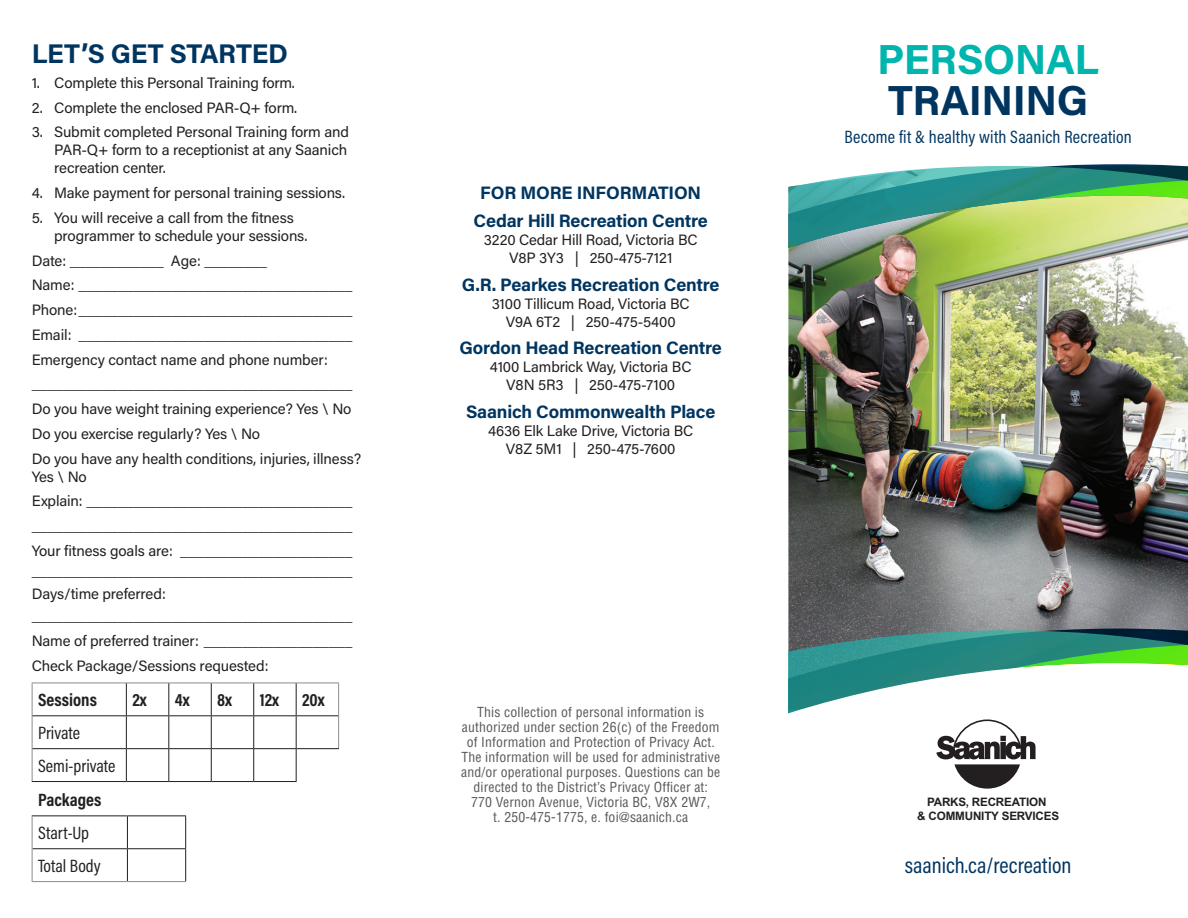
<style>
.page{position:relative;width:1188px;height:918px;background:#fff}
.page>*{position:absolute;margin:0;border:0;box-sizing:border-box;transform-origin:0 0}
.t1{font:700 42px/40.5px "Acumin Pro";letter-spacing:-.01em;color:#00b5ae}
.t2{font:700 27px "Acumin Pro";letter-spacing:-.01em;color:#003560}
.t3{font:22.5px "Acumin Pro Cond";color:#003560}
.t4{font:700 18px "Acumin Pro";letter-spacing:-.01em;color:#003560}
.t5{font:18px "Acumin Pro Cond";letter-spacing:.01em;color:#003560}
.t6{font:18px "Acumin Pro Cond";color:#231f20}
.t7{font:700 18px "Acumin Pro Cond";color:#231f20}
.t8{font:15px/18px "Acumin Pro";letter-spacing:-.01em;color:#231f20;text-align:center}
.t9{font:condensed 13.5px/15px "Helvetica LT Std";letter-spacing:.01em;color:#57585a;text-align:center}
.t10{font:700 11.7px/14px "Arial";letter-spacing:-.015em;color:#231f20;text-align:center}
.s1{color:#003560}
</style>
<div class="page">
<img style="left:788px;top:248px;width:400px;height:381px">
<svg style="left:788px;top:630px;width:400px;height:13px;background:#357070"></svg>
<svg style="left:788px;top:643px;width:400px;height:71px"></svg>
<svg style="left:788px;top:164px;width:400px;height:84px;background:#7eb78b"></svg>
<svg style="left:936px;top:719px;width:100px;height:70px"></svg>
<hr style="left:32px;top:683px;width:94px;height:1px;background:#8a8c8f">
<hr style="left:32px;top:683px;width:1px;height:33px;background:#8a8c8f">
<hr style="left:126px;top:683px;width:43px;height:1px;background:#8a8c8f">
<hr style="left:169px;top:683px;width:42px;height:1px;background:#8a8c8f">
<hr style="left:211px;top:683px;width:43px;height:1px;background:#8a8c8f">
<hr style="left:254px;top:683px;width:42px;height:1px;background:#8a8c8f">
<hr style="left:296px;top:683px;width:43px;height:1px;background:#8a8c8f">
<hr style="left:338px;top:683px;width:1px;height:33px;background:#8a8c8f">
<hr style="left:32px;top:716px;width:1px;height:33px;background:#8a8c8f">
<hr style="left:338px;top:716px;width:1px;height:32px;background:#8a8c8f">
<hr style="left:32px;top:749px;width:1px;height:32px;background:#8a8c8f">
<hr style="left:126px;top:683px;width:1px;height:32px;background:#231f20">
<hr style="left:168px;top:683px;width:1px;height:32px;background:#231f20">
<hr style="left:211px;top:683px;width:1px;height:32px;background:#231f20">
<hr style="left:253px;top:683px;width:1px;height:32px;background:#231f20">
<hr style="left:296px;top:683px;width:1px;height:32px;background:#231f20">
<hr style="left:32px;top:715px;width:94px;height:1px;background:#231f20">
<hr style="left:126px;top:715px;width:43px;height:1px;background:#231f20">
<hr style="left:126px;top:716px;width:1px;height:32px;background:#231f20">
<hr style="left:169px;top:715px;width:42px;height:1px;background:#231f20">
<hr style="left:168px;top:716px;width:1px;height:32px;background:#231f20">
<hr style="left:211px;top:715px;width:43px;height:1px;background:#231f20">
<hr style="left:211px;top:716px;width:1px;height:32px;background:#231f20">
<hr style="left:254px;top:715px;width:42px;height:1px;background:#231f20">
<hr style="left:253px;top:716px;width:1px;height:32px;background:#231f20">
<hr style="left:296px;top:715px;width:42px;height:1px;background:#231f20">
<hr style="left:296px;top:716px;width:1px;height:32px;background:#231f20">
<hr style="left:32px;top:748px;width:94px;height:1px;background:#231f20">
<hr style="left:126px;top:748px;width:43px;height:1px;background:#231f20">
<hr style="left:126px;top:749px;width:1px;height:32px;background:#231f20">
<hr style="left:169px;top:748px;width:42px;height:1px;background:#231f20">
<hr style="left:168px;top:749px;width:1px;height:32px;background:#231f20">
<hr style="left:211px;top:748px;width:43px;height:1px;background:#231f20">
<hr style="left:211px;top:749px;width:1px;height:32px;background:#231f20">
<hr style="left:254px;top:748px;width:42px;height:1px;background:#231f20">
<hr style="left:253px;top:749px;width:1px;height:32px;background:#231f20">
<hr style="left:296px;top:748px;width:43px;height:1px;background:#231f20">
<hr style="left:296px;top:749px;width:1px;height:32px;background:#231f20">
<hr style="left:32px;top:781px;width:94px;height:1px;background:#231f20">
<hr style="left:126px;top:781px;width:43px;height:1px;background:#231f20">
<hr style="left:169px;top:781px;width:42px;height:1px;background:#231f20">
<hr style="left:211px;top:781px;width:43px;height:1px;background:#231f20">
<hr style="left:254px;top:781px;width:43px;height:1px;background:#231f20">
<hr style="left:32px;top:815px;width:95px;height:1px;background:#231f20">
<hr style="left:127px;top:815px;width:59px;height:1px;background:#231f20">
<hr style="left:127px;top:816px;width:1px;height:32px;background:#231f20">
<hr style="left:185px;top:816px;width:1px;height:32px;background:#231f20">
<hr style="left:32px;top:848px;width:95px;height:1px;background:#231f20">
<hr style="left:127px;top:848px;width:59px;height:1px;background:#231f20">
<hr style="left:127px;top:849px;width:1px;height:32px;background:#231f20">
<hr style="left:185px;top:849px;width:1px;height:32px;background:#231f20">
<hr style="left:32px;top:816px;width:1px;height:33px;background:#8a8c8f">
<hr style="left:32px;top:849px;width:1px;height:32px;background:#8a8c8f">
<hr style="left:32px;top:881px;width:95px;height:1px;background:#8a8c8f">
<hr style="left:127px;top:881px;width:59px;height:1px;background:#8a8c8f">
<p class="t2" style="left:32px;top:35px;width:258px">LET’S GET STARTED</p>
<p class="t8" style="left:32px;top:73px;width:265px">1. Complete this Personal Training form.</p>
<p class="t8" style="left:32px;top:98px;width:267px">2. Complete the enclosed PAR-Q+ form.</p>
<p class="t8" style="left:54px;top:123px;width:296px;text-align:left;text-indent:-22px">3. Submit completed Personal Training form and<br>PAR-Q+ form to a receptionist at any Saanich recreation center.</p>
<p class="t8" style="left:32px;top:183px;width:315px">4. Make payment for personal training sessions.</p>
<p class="t8" style="left:54px;top:208px;width:255px;text-align:left;text-indent:-22px">5. You will receive a call from the fitness programmer to schedule your sessions.</p>
<p class="t8" style="left:32px;top:251px;width:237px">Date: ____________ Age: ________</p>
<p class="t8" style="left:32px;top:276px;width:322px">Name: ___________________________________</p>
<p class="t8" style="left:32px;top:300px;width:322px">Phone:___________________________________</p>
<p class="t8" style="left:32px;top:325px;width:322px">Email: ___________________________________</p>
<p class="t8" style="left:32px;top:350px;width:298px">Emergency contact name and phone number:</p>
<p class="t8" style="left:32px;top:375px;width:322px">_________________________________________</p>
<p class="t8" style="left:32px;top:399px;width:321px">Do you have weight training experience? Yes \ No</p>
<p class="t8" style="left:32px;top:424px;width:230px">Do you exercise regularly? Yes \ No</p>
<p class="t8" style="left:32px;top:449px;width:331px;text-align:left">Do you have any health conditions, injuries, illness?<br>Yes \ No</p>
<p class="t8" style="left:32px;top:492px;width:322px">Explain: __________________________________</p>
<p class="t8" style="left:32px;top:516px;width:322px">_________________________________________</p>
<p class="t8" style="left:32px;top:541px;width:322px">Your fitness goals are: ______________________</p>
<p class="t8" style="left:32px;top:561px;width:322px">_________________________________________</p>
<p class="t8" style="left:32px;top:585px;width:136px">Days/time preferred:</p>
<p class="t8" style="left:32px;top:606px;width:322px">_________________________________________</p>
<p class="t8" style="left:32px;top:631px;width:322px">Name of preferred trainer: ___________________</p>
<p class="t8" style="left:32px;top:656px;width:238px">Check Package/Sessions requested:</p>
<p class="t7" style="left:38px;top:688px;width:60px">Sessions</p>
<p class="t7" style="left:132px;top:688px;width:16px">2x</p>
<p class="t7" style="left:175px;top:688px;width:16px">4x</p>
<p class="t7" style="left:217px;top:688px;width:16px">8x</p>
<p class="t7" style="left:260px;top:688px;width:21px">12x</p>
<p class="t7" style="left:302px;top:688px;width:24px">20x</p>
<p class="t6" style="left:38px;top:721px;width:43px">Private</p>
<p class="t6" style="left:38px;top:754px;width:79px">Semi-private</p>
<p class="t7" style="left:38px;top:788px;width:65px">Packages</p>
<p class="t6" style="left:38px;top:821px;width:53px">Start-Up</p>
<p class="t6" style="left:38px;top:854px;width:64px">Total Body</p>
<p class="t4" style="left:480px;top:180px;width:222px">FOR MORE INFORMATION</p>
<p class="t4" style="left:474px;top:208px;width:236px">Cedar Hill Recreation Centre</p>
<p class="t8" style="left:484px;top:230px;width:215px">3220 Cedar Hill Road, Victoria BC<br>V8P 3Y3 | 250-475-7121</p>
<p class="t4" style="left:462px;top:272px;width:259px">G.R. Pearkes Recreation Centre</p>
<p class="t8" style="left:492px;top:294px;width:200px">3100 Tillicum Road, Victoria BC<br>V9A 6T2 | 250-475-5400</p>
<p class="t4" style="left:460px;top:335px;width:264px">Gordon Head Recreation Centre</p>
<p class="t8" style="left:490px;top:358px;width:203px">4100 Lambrick Way, Victoria BC<br>V8N 5R3 | 250-475-7100</p>
<p class="t4" style="left:466px;top:399px;width:251px">Saanich Commonwealth Place</p>
<p class="t8" style="left:488px;top:421px;width:207px">4636 Elk Lake Drive, Victoria BC<br>V8Z 5M1 | 250-475-7600</p>
<p class="t9" style="left:461px;top:705px;width:261px">This collection of personal information is authorized under section 26(c) of the Freedom of Information and Protection of Privacy Act.<br>The information will be used for administrative and/or operational purposes. Questions can be directed to the District’s Privacy Officer at:<br>770 Vernon Avenue, Victoria BC, V8X 2W7,<br>t. 250-475-1775, e. foi@saanich.ca</p>
<p class="t1" style="left:877px;top:37px;width:223px">PERSONAL<br><span class="s1">TRAINING</span></p>
<p class="t5" style="left:844px;top:125px;width:289px">Become fit &amp; healthy with Saanich Recreation</p>
<p class="t10" style="left:917px;top:795px;width:143px">PARKS, RECREATION<br>&amp; COMMUNITY SERVICES</p>
<p class="t3" style="left:905px;top:850px;width:168px">saanich.ca/recreation</p>
</div>
